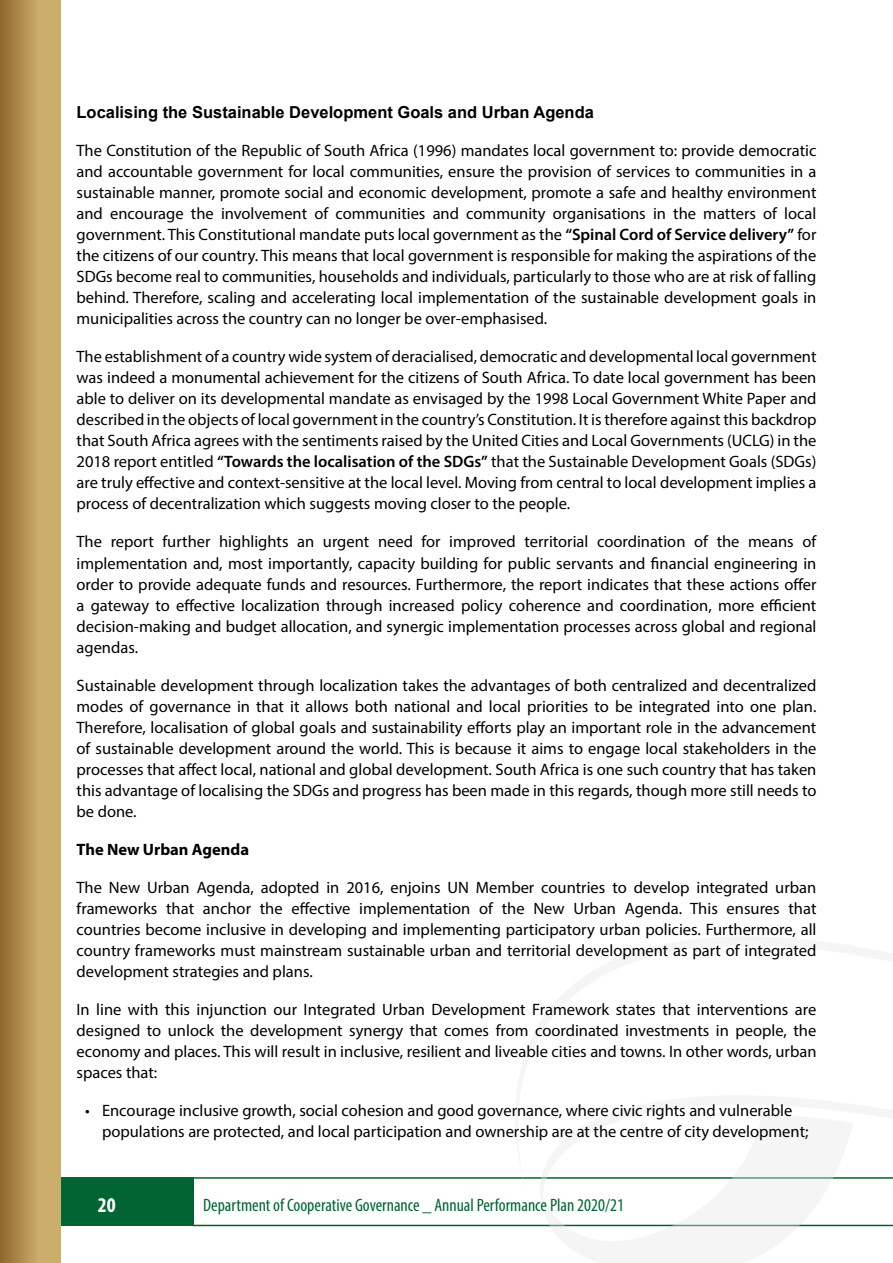
<style>
.page{position:relative;width:893px;height:1263px;background:#fff}
.page>*{position:absolute;margin:0;border:0;box-sizing:border-box;transform-origin:0 0}
.t1{font:700 condensed 21px "Myriad Pro";color:#fff}
.t2{font:condensed 18px "Myriad Pro";color:#006532}
.t3{font:16.5px/21px "Myriad Pro";color:#000;text-align:justify}
.t4{font:700 16.5px "Arial";color:#000}
.t5{font:700 16.5px "Myriad Pro";color:#000}
.s1{font-weight:600}
</style>
<div class="page">
<div style="left:0;top:1177px;width:193px;height:49px;background:#006532"></div>
<hr style="left:192px;top:1225px;width:701px;height:1px;background:#006532">
<hr style="left:191px;top:1177px;width:702px;height:2px;background:#006532">
<svg style="left:520px;top:1177px;width:373px;height:50px"></svg>
<div style="left:0;top:0;width:61px;height:1263px;background:#ccae6c"></div>
<div style="left:0;top:0;width:38px;height:1263px;background:linear-gradient(to right,#8f672d,#c7a967)"></div>
<p class="t4" style="left:77px;top:102px;width:519px">Localising the Sustainable Development Goals and Urban Agenda</p>
<p class="t3" style="left:77px;top:140px;width:741px">The Constitution of the Republic of South Africa (1996) mandates local government to: provide democratic and accountable government for local communities, ensure the provision of services to communities in a sustainable manner, promote social and economic development, promote a safe and healthy environment and encourage the involvement of communities and community organisations in the matters of local government. This Constitutional mandate puts local government as the <span class="s1">“Spinal Cord of Service delivery”</span> for the citizens of our country. This means that local government is responsible for making the aspirations of the SDGs become real to communities, households and individuals, particularly to those who are at risk of falling behind. Therefore, scaling and accelerating local implementation of the sustainable development goals in municipalities across the country can no longer be over-emphasised.</p>
<p class="t3" style="left:77px;top:346px;width:741px">The establishment of a country wide system of deracialised, democratic and developmental local government was indeed a monumental achievement for the citizens of South Africa. To date local government has been able to deliver on its developmental mandate as envisaged by the 1998 Local Government White Paper and described in the objects of local government in the country’s Constitution. It is therefore against this backdrop that South Africa agrees with the sentiments raised by the United Cities and Local Governments (UCLG) in the 2018 report entitled <span class="s1">“Towards the localisation of the SDGs”</span> that the Sustainable Development Goals (SDGs) are truly effective and context-sensitive at the local level. Moving from central to local development implies a process of decentralization which suggests moving closer to the people.</p>
<p class="t3" style="left:77px;top:531px;width:741px">The report further highlights an urgent need for improved territorial coordination of the means of implementation and, most importantly, capacity building for public servants and financial engineering in order to provide adequate funds and resources. Furthermore, the report indicates that these actions offer a gateway to effective localization through increased policy coherence and coordination, more efficient decision-making and budget allocation, and synergic implementation processes across global and regional agendas.</p>
<p class="t3" style="left:77px;top:674px;width:741px">Sustainable development through localization takes the advantages of both centralized and decentralized modes of governance in that it allows both national and local priorities to be integrated into one plan.<br>Therefore, localisation of global goals and sustainability efforts play an important role in the advancement of sustainable development around the world. This is because it aims to engage local stakeholders in the processes that affect local, national and global development. South Africa is one such country that has taken this advantage of localising the SDGs and progress has been made in this regards, though more still needs to be done.</p>
<p class="t5" style="left:77px;top:838px;width:174px">The New Urban Agenda</p>
<p class="t3" style="left:77px;top:876px;width:741px">The New Urban Agenda, adopted in 2016, enjoins UN Member countries to develop integrated urban frameworks that anchor the effective implementation of the New Urban Agenda. This ensures that countries become inclusive in developing and implementing participatory urban policies. Furthermore, all country frameworks must mainstream sustainable urban and territorial development as part of integrated development strategies and plans.</p>
<p class="t3" style="left:77px;top:998px;width:741px">In line with this injunction our Integrated Urban Development Framework states that interventions are designed to unlock the development synergy that comes from coordinated investments in people, the economy and places. This will result in inclusive, resilient and liveable cities and towns. In other words, urban spaces that:</p>
<p class="t3" style="left:102px;top:1099px;width:708px;text-indent:-17px">• Encourage inclusive growth, social cohesion and good governance, where civic rights and vulnerable populations are protected, and local participation and ownership are at the centre of city development;</p>
<p class="t1" style="left:98px;top:1192px;width:19px">20</p>
<p class="t2" style="left:203px;top:1194px;width:422px">Department of Cooperative Governance _ Annual Performance Plan 2020/21</p>
</div>
